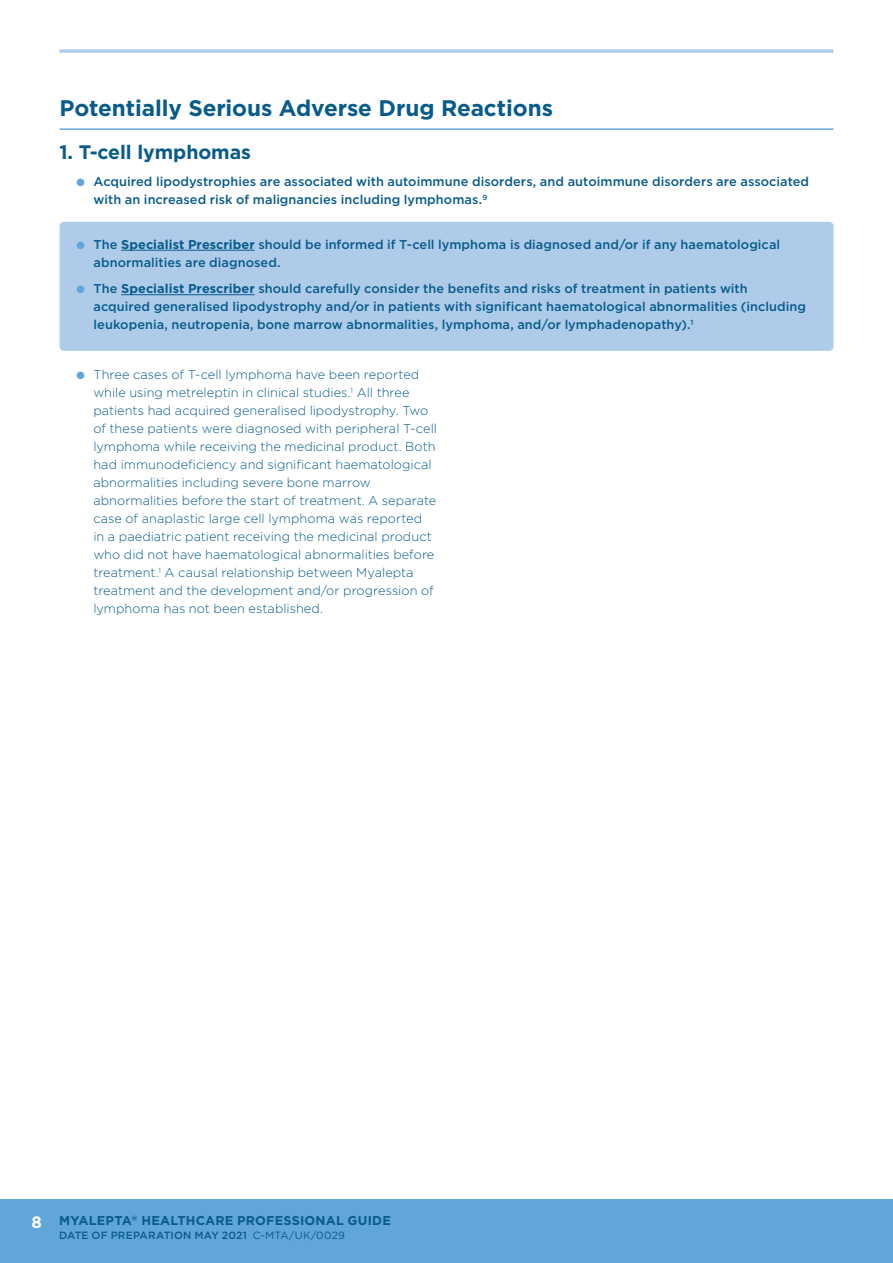
<style>
.page{position:relative;width:893px;height:1263px;background:#fff}
.page>*{position:absolute;margin:0;border:0;box-sizing:border-box;transform-origin:0 0}
.Heading{font:700 22.5px "Gotham";letter-spacing:-.005em;color:#085b8b}
.Subhead{font:700 19.5px "Gotham";letter-spacing:-.005em;color:#085b8b}
.t1{font:700 16.5px "Gotham";color:#fff}
.t2{font:300 12.75px/18px "Gotham";color:#085b8b}
.t3{font:500 12.75px/18px "Gotham";letter-spacing:.005em;color:#085b8b}
.t4{font:700 12.75px "Gotham";letter-spacing:.015em;color:#085b8b}
.t5{font:500 10.5px "Gotham";letter-spacing:.015em;color:#085b8b}
.s1{color:#61a6da}
.s2{font-weight:700}
.s3{font-weight:400}
</style>
<div class="page">
<div style="left:0;top:1199px;width:893px;height:64px;background:#61a6da"></div>
<svg style="left:59px;top:49px;width:774px;height:4px;background:#bbd4ed"></svg>
<hr style="left:60px;top:128px;width:773px;height:2px;background:#61a6da">
<div style="left:60px;top:222px;width:773px;height:129px;background:#aeccea;border-radius:4px"></div>
<hr style="left:121px;top:250px;width:134px;height:1px;background:#085b8b">
<hr style="left:121px;top:294px;width:134px;height:1px;background:#085b8b">
<p class="Heading" style="left:60px;top:95px;width:495px">Potentially Serious Adverse Drug Reactions</p>
<p class="Subhead" style="left:60px;top:141px;width:193px">1. T-cell lymphomas</p>
<p class="t3" style="left:94px;top:172px;width:717px;text-indent:-17px"><span class="s1">●</span> Acquired lipodystrophies are associated with autoimmune disorders, and autoimmune disorders are associated with an increased risk of malignancies including lymphomas.<sup>9</sup></p>
<p class="t3" style="left:94px;top:235px;width:688px;text-indent:-17px"><span class="s1">●</span> The <span class="s2">Specialist Prescriber</span> should be informed if T-cell lymphoma is diagnosed and/or if any haematological abnormalities are diagnosed.</p>
<p class="t3" style="left:94px;top:279px;width:714px;text-indent:-17px"><span class="s1">●</span> The <span class="s2">Specialist Prescriber</span> should carefully consider the benefits and risks of treatment in patients with acquired generalised lipodystrophy and/or in patients with significant haematological abnormalities (including leukopenia, neutropenia, bone marrow abnormalities, lymphoma, and/or lymphadenopathy).<sup>1</sup></p>
<p class="t2" style="left:93px;top:366px;width:345px;text-indent:-17px"><span class="s1">●</span> Three cases of T-cell lymphoma have been reported while using metreleptin in clinical studies.<sup>1</sup> All three patients had acquired generalised lipodystrophy. Two of these patients were diagnosed with peripheral T-cell lymphoma while receiving the medicinal product. Both had immunodeficiency and significant haematological abnormalities including severe bone marrow abnormalities before the start of treatment. A separate case of anaplastic large cell lymphoma was reported<br>in a paediatric patient receiving the medicinal product who did not have haematological abnormalities before treatment.<sup>1</sup> A causal relationship between Myalepta treatment and the development and/or progression of lymphoma has not been established.</p>
<p class="t1" style="left:32px;top:1212px;width:12px">8</p>
<p class="t4" style="left:59px;top:1213px;width:333px">MYALEPTA<sup>®</sup> HEALTHCARE PROFESSIONAL GUIDE</p>
<p class="t5" style="left:59px;top:1229px;width:287px">DATE OF PREPARATION MAY 2021 <span class="s3">C-MTA/UK/0029</span></p>
</div>
